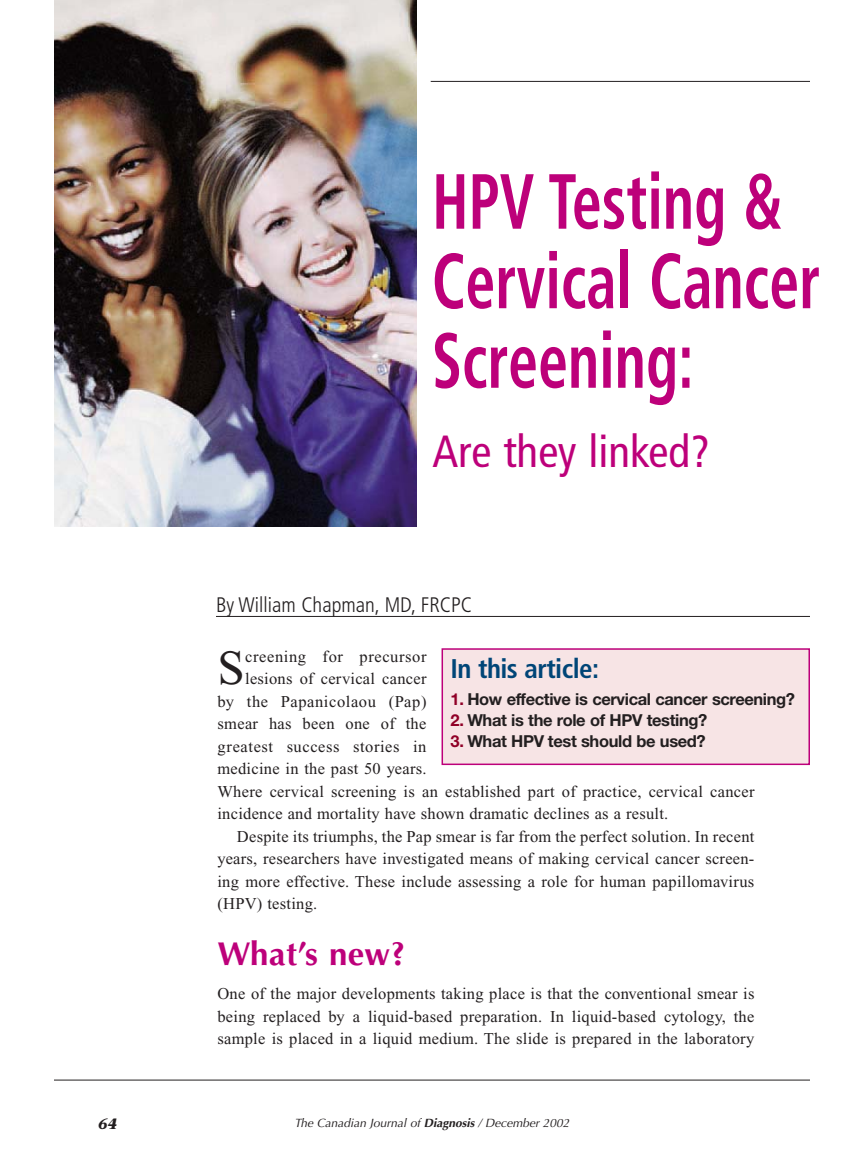
<style>
.page{position:relative;width:864px;height:1175px;background:#fff}
.page>*{position:absolute;margin:0;border:0;box-sizing:border-box;transform-origin:0 0}
.t1{font:700 condensed 78px/79.5px "Frutiger";color:#bd007a;scale:.77 1}
.t2{font:48.9px "Times New Roman";color:#231f20}
.t3{font:condensed 45px "Frutiger";color:#bd007a}
.t4{font:700 33px "Optima";letter-spacing:.015em;color:#bd007a}
.t5{font:700 condensed 27px "Frutiger";letter-spacing:-.02em;color:#004577}
.t6{font:300 condensed 21px "Frutiger";color:#231f20}
.t7{font:16.5px/22.5px "Times New Roman";letter-spacing:.015em;color:#231f20;text-align:justify}
.t8{font:700 16.5px "Helvetica Neue";letter-spacing:-.02em;color:#231f20}
.t9{font:16.5px "Times New Roman";letter-spacing:.035em;color:#231f20}
.t10{font:italic 700 15px "Stone Serif";color:#231f20}
.t11{font:italic 12px "Optima";color:#231f20}
.s1{color:#900027}
.s2{font-weight:700}
</style>
<div class="page">
<hr style="left:431px;top:81px;width:379px;height:1px;background:#231f20">
<hr style="left:54px;top:1079px;width:756px;height:1px;background:#231f20">
<hr style="left:216px;top:616px;width:594px;height:1px;background:#231f20">
<div style="left:442px;top:649px;width:367px;height:115px;background:#f7e4e5"></div>
<div style="left:442px;top:648px;width:368px;height:117px;border:2px solid #bd007a"></div>
<img style="left:54px;top:0;width:362px;height:526px">
<h1 class="t1" style="left:432px;top:168px;width:506px">HPV Testing &amp;<br>Cervical Cancer<br>Screening:</h1>
<h3 class="t3" style="left:432px;top:434px;width:279px">Are they linked?</h3>
<p class="t6" style="left:216px;top:596px;width:258px">By William Chapman, MD, FRCPC</p>
<h2 class="t2" style="left:218px;top:650px;width:29px">S</h2>
<p class="t9" style="left:245px;top:650px;width:183px">creening for precursor</p>
<h3 class="t5" style="left:451px;top:657px;width:150px">In this article:</h3>
<p class="t8" style="left:451px;top:693px;width:346px"><span class="s1">1.</span> How effective is cervical cancer screening?</p>
<p class="t8" style="left:451px;top:714px;width:258px"><span class="s1">2.</span> What is the role of HPV testing?</p>
<p class="t8" style="left:451px;top:735px;width:257px"><span class="s1">3.</span> What HPV test should be used?</p>
<p class="t7" style="left:245px;top:669px;width:183px">lesions of cervical cancer</p>
<p class="t9" style="left:218px;top:695px;width:211px">by the Papanicolaou (Pap)</p>
<p class="t7" style="left:218px;top:714px;width:211px">smear has been one of the</p>
<p class="t9" style="left:218px;top:740px;width:211px">greatest success stories in</p>
<p class="t7" style="left:218px;top:759px;width:211px">medicine in the past 50 years.</p>
<p class="t7" style="left:218px;top:781px;width:539px">Where cervical screening is an established part of practice, cervical cancer</p>
<p class="t7" style="left:218px;top:804px;width:452px">incidence and mortality have shown dramatic declines as a result.</p>
<p class="t7" style="left:237px;top:826px;width:519px">Despite its triumphs, the Pap smear is far from the perfect solution. In recent</p>
<p class="t7" style="left:218px;top:849px;width:538px">years, researchers have investigated means of making cervical cancer screen-</p>
<p class="t7" style="left:218px;top:871px;width:538px">ing more effective. These include assessing a role for human papillomavirus</p>
<p class="t7" style="left:218px;top:894px;width:101px">(HPV) testing.</p>
<h3 class="t4" style="left:218px;top:940px;width:189px">What’s new?</h3>
<p class="t7" style="left:218px;top:984px;width:538px">One of the major developments taking place is that the conventional smear is being replaced by a liquid-based preparation. In liquid-based cytology, the sample is placed in a liquid medium. The slide is prepared in the laboratory</p>
<p class="t10" style="left:98px;top:1118px;width:20px">64</p>
<p class="t11" style="left:295px;top:1117px;width:277px">The Canadian Journal of <span class="s2">Diagnosis</span> / December 2002</p>
</div>
